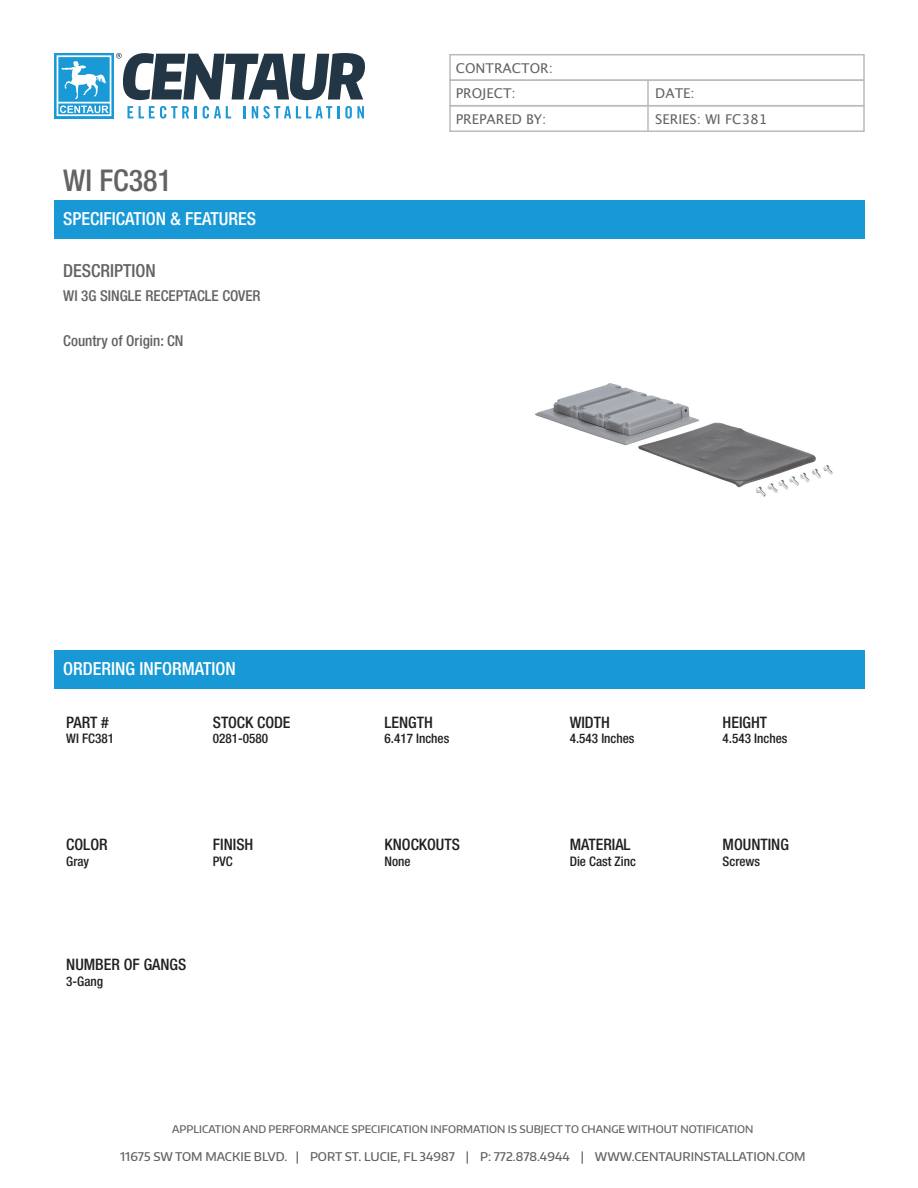
<style>
.page{position:relative;width:918px;height:1188px;background:#fff}
.page>*{position:absolute;margin:0;border:0;box-sizing:border-box;transform-origin:0 0}
.t1{font:500 condensed 30px "Helvetica Neue";color:#636366}
.t2{font:500 condensed 18px "Helvetica Neue";color:#fff}
.t3{font:500 condensed 18px "Helvetica Neue";color:#636366}
.t4{font:500 condensed 15.9px "Helvetica Neue";color:#231f20}
.t5{font:500 condensed 15px "Helvetica Neue";color:#636366}
.t6{font:13.5px "Lucida Grande";color:#636366}
.t7{font:500 condensed 13.2px "Helvetica Neue";color:#231f20}
.t8{font:500 12px "Encode Sans Normal";color:#636366}
.t9{font:500 10.5px "Encode Sans Normal";color:#636366}
</style>
<div class="page">
<svg style="left:54px;top:53px;width:3px;height:65px"></svg>
<svg style="left:57px;top:53px;width:308px;height:65px"></svg>
<div style="left:449px;top:54px;width:416px;height:27px;border:2px solid #babbbb"></div>
<div style="left:449px;top:79px;width:416px;height:27px;border:2px solid #babbbb"></div>
<hr style="left:647px;top:80px;width:2px;height:25px;background:#babbbb">
<div style="left:449px;top:105px;width:416px;height:27px;border:2px solid #babbbb"></div>
<hr style="left:647px;top:106px;width:2px;height:24px;background:#babbbb">
<div style="left:54px;top:200px;width:811px;height:39px;background:#1899d6"></div>
<div style="left:54px;top:650px;width:811px;height:39px;background:#1899d6"></div>
<img style="left:535px;top:383px;width:297px;height:114px">
<p class="t1" style="left:63px;top:163px;width:110px">WI FC381</p>
<p class="t2" style="left:63px;top:208px;width:195px">SPECIFICATION &amp; FEATURES</p>
<p class="t3" style="left:63px;top:260px;width:94px">DESCRIPTION</p>
<p class="t5" style="left:63px;top:286px;width:199px">WI 3G SINGLE RECEPTACLE COVER</p>
<p class="t5" style="left:63px;top:331px;width:122px">Country of Origin: CN</p>
<p class="t6" style="left:456px;top:60px;width:99px">CONTRACTOR:</p>
<p class="t6" style="left:456px;top:86px;width:62px">PROJECT:</p>
<p class="t6" style="left:655px;top:86px;width:41px">DATE:</p>
<p class="t6" style="left:456px;top:111px;width:92px">PREPARED BY:</p>
<p class="t6" style="left:655px;top:111px;width:114px">SERIES: WI FC381</p>
<p class="t2" style="left:63px;top:658px;width:174px">ORDERING INFORMATION</p>
<p class="t4" style="left:66px;top:712px;width:44px">PART #</p>
<p class="t7" style="left:66px;top:731px;width:49px">WI FC381</p>
<p class="t4" style="left:213px;top:712px;width:79px">STOCK CODE</p>
<p class="t7" style="left:213px;top:731px;width:57px">0281-0580</p>
<p class="t4" style="left:66px;top:835px;width:43px">COLOR</p>
<p class="t7" style="left:66px;top:854px;width:24px">Gray</p>
<p class="t4" style="left:213px;top:835px;width:42px">FINISH</p>
<p class="t7" style="left:213px;top:854px;width:21px">PVC</p>
<p class="t4" style="left:66px;top:955px;width:121px">NUMBER OF GANGS</p>
<p class="t7" style="left:66px;top:974px;width:38px">3-Gang</p>
<p class="t4" style="left:385px;top:712px;width:50px">LENGTH</p>
<p class="t7" style="left:385px;top:731px;width:66px">6.417 Inches</p>
<p class="t4" style="left:385px;top:835px;width:77px">KNOCKOUTS</p>
<p class="t7" style="left:385px;top:854px;width:28px">None</p>
<p class="t4" style="left:570px;top:712px;width:42px">WIDTH</p>
<p class="t7" style="left:570px;top:731px;width:66px">4.543 Inches</p>
<p class="t4" style="left:570px;top:835px;width:63px">MATERIAL</p>
<p class="t7" style="left:570px;top:854px;width:68px">Die Cast Zinc</p>
<p class="t4" style="left:723px;top:712px;width:46px">HEIGHT</p>
<p class="t7" style="left:723px;top:731px;width:66px">4.543 Inches</p>
<p class="t4" style="left:723px;top:835px;width:68px">MOUNTING</p>
<p class="t7" style="left:723px;top:854px;width:39px">Screws</p>
<p class="t9" style="left:172px;top:1122px;width:583px">APPLICATION AND PERFORMANCE SPECIFICATION INFORMATION IS SUBJECT TO CHANGE WITHOUT NOTIFICATION</p>
<p class="t8" style="left:120px;top:1149px;width:687px">11675 SW TOM MACKIE BLVD. | PORT ST. LUCIE, FL 34987 | P: 772.878.4944 | WWW.CENTAURINSTALLATION.COM</p>
</div>
